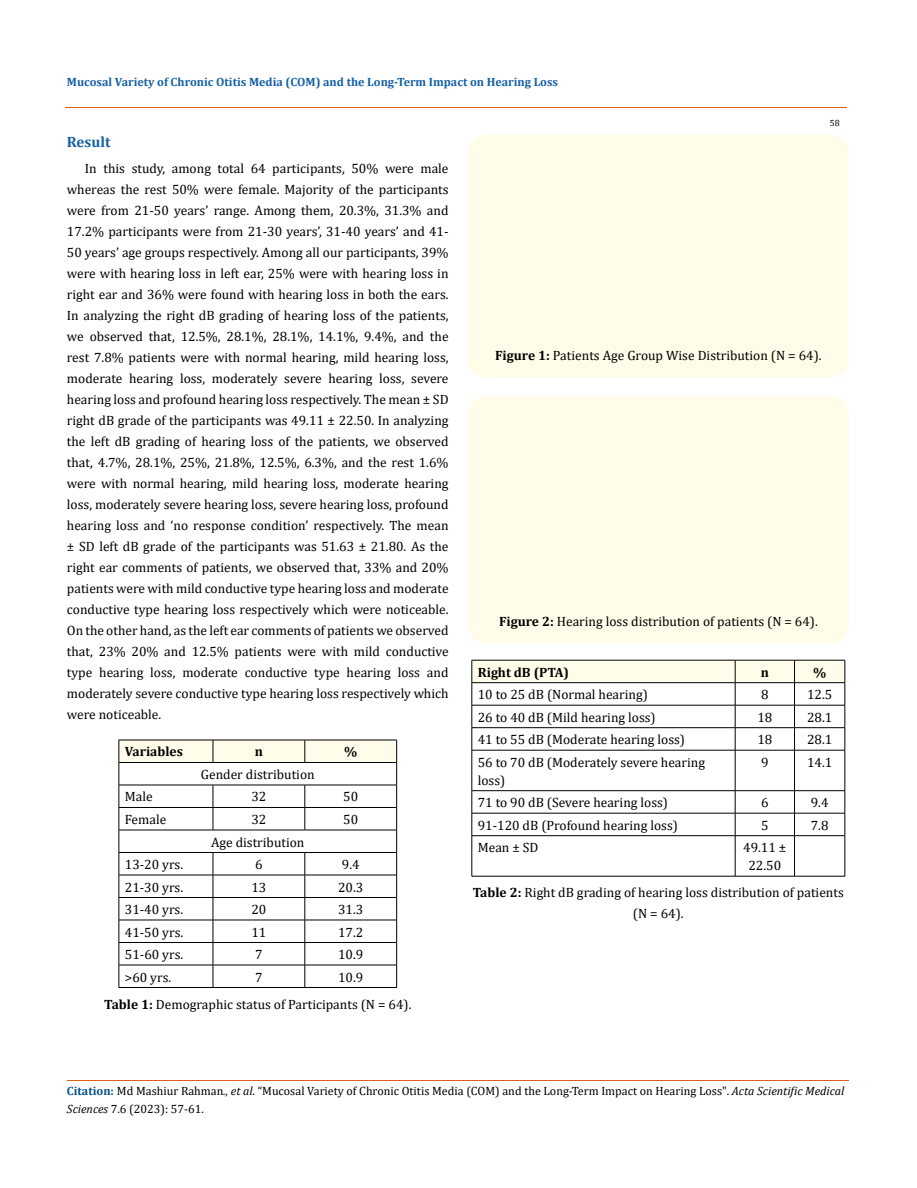
<style>
.page{position:relative;width:917px;height:1188px;background:#fff}
.page>*{position:absolute;margin:0;border:0;box-sizing:border-box;transform-origin:0 0}
.t1{font:700 15px "Cambria";color:#1560a6}
.t2{font:13.5px/21px "Cambria";color:#000}
.t3{font:700 13.5px "Cambria";color:#000}
.t4{font:12px/18px "Cambria";color:#000}
.t5{font:700 12px "Cambria";color:#1560a6}
.t6{font:9px "Cambria";color:#000}
.s1{font-weight:700}
.s2{font-weight:700;color:#035089}
.s3{font-style:italic}
</style>
<div class="page">
<svg style="left:119px;top:740px;width:278px;height:247px"></svg>
<hr style="left:119px;top:987px;width:94px;height:1px;background:#000">
<hr style="left:213px;top:987px;width:92px;height:1px;background:#000">
<hr style="left:305px;top:987px;width:92px;height:1px;background:#000">
<div style="left:468px;top:135px;width:380px;height:243px;background:#fffde9;border-radius:18px"></div>
<div style="left:468px;top:396px;width:380px;height:247px;background:#fffde9;border-radius:18px"></div>
<svg style="left:471px;top:660px;width:374px;height:90px"></svg>
<hr style="left:471px;top:750px;width:264px;height:1px;background:#000">
<hr style="left:471px;top:750px;width:1px;height:41px;background:#000">
<hr style="left:735px;top:750px;width:59px;height:1px;background:#000">
<hr style="left:735px;top:750px;width:1px;height:41px;background:#000">
<hr style="left:794px;top:750px;width:51px;height:1px;background:#000">
<hr style="left:794px;top:750px;width:1px;height:41px;background:#000">
<hr style="left:844px;top:750px;width:1px;height:41px;background:#000">
<hr style="left:471px;top:790px;width:264px;height:1px;background:#000">
<hr style="left:735px;top:790px;width:59px;height:1px;background:#000">
<hr style="left:794px;top:790px;width:51px;height:1px;background:#000">
<hr style="left:471px;top:813px;width:264px;height:1px;background:#000">
<svg style="left:471px;top:791px;width:1px;height:44px"></svg>
<hr style="left:735px;top:813px;width:59px;height:1px;background:#000">
<svg style="left:735px;top:791px;width:1px;height:44px"></svg>
<hr style="left:794px;top:813px;width:51px;height:1px;background:#000">
<svg style="left:794px;top:791px;width:1px;height:44px"></svg>
<svg style="left:844px;top:791px;width:1px;height:44px"></svg>
<hr style="left:471px;top:835px;width:264px;height:1px;background:#000">
<hr style="left:471px;top:836px;width:1px;height:40px;background:#000">
<hr style="left:735px;top:835px;width:59px;height:1px;background:#000">
<hr style="left:735px;top:836px;width:1px;height:40px;background:#000">
<hr style="left:794px;top:835px;width:51px;height:1px;background:#000">
<hr style="left:794px;top:836px;width:1px;height:40px;background:#000">
<hr style="left:844px;top:836px;width:1px;height:40px;background:#000">
<hr style="left:471px;top:876px;width:264px;height:1px;background:#000">
<hr style="left:735px;top:876px;width:59px;height:1px;background:#000">
<hr style="left:794px;top:876px;width:51px;height:1px;background:#000">
<hr style="left:65px;top:108px;width:782px;height:1px;background:#e05d1a">
<hr style="left:67px;top:1080px;width:781px;height:1px;background:#e05d1a">
<p class="t5" style="left:67px;top:73px;width:492px">Mucosal Variety of Chronic Otitis Media (COM) and the Long-Term Impact on Hearing Loss</p>
<p class="t6" style="left:829px;top:118px;width:11px">58</p>
<p class="t1" style="left:67px;top:132px;width:45px">Result</p>
<p class="t2" style="left:67px;top:158px;width:383px;text-align:justify;text-indent:18px">In this study, among total 64 participants, 50% were male whereas the rest 50% were female. Majority of the participants were from 21-50 years’ range. Among them, 20.3%, 31.3% and 17.2% participants were from 21-30 years’, 31-40 years’ and 41- 50 years’ age groups respectively. Among all our participants, 39% were with hearing loss in left ear, 25% were with hearing loss in right ear and 36% were found with hearing loss in both the ears.<br>In analyzing the right dB grading of hearing loss of the patients, we observed that, 12.5%, 28.1%, 28.1%, 14.1%, 9.4%, and the rest 7.8% patients were with normal hearing, mild hearing loss, moderate hearing loss, moderately severe hearing loss, severe hearing loss and profound hearing loss respectively. The mean ± SD right dB grade of the participants was 49.11 ± 22.50. In analyzing the left dB grading of hearing loss of the patients, we observed that, 4.7%, 28.1%, 25%, 21.8%, 12.5%, 6.3%, and the rest 1.6% were with normal hearing, mild hearing loss, moderate hearing loss, moderately severe hearing loss, severe hearing loss, profound hearing loss and ‘no response condition’ respectively. The mean ± SD left dB grade of the participants was 51.63 ± 21.80. As the right ear comments of patients, we observed that, 33% and 20% patients were with mild conductive type hearing loss and moderate conductive type hearing loss respectively which were noticeable.<br>On the other hand, as the left ear comments of patients we observed that, 23% 20% and 12.5% patients were with mild conductive type hearing loss, moderate conductive type hearing loss and moderately severe conductive type hearing loss respectively which were noticeable.</p>
<p class="t3" style="left:125px;top:742px;width:60px">Variables</p>
<p class="t3" style="left:255px;top:742px;width:10px">n</p>
<p class="t3" style="left:344px;top:742px;width:15px">%</p>
<p class="t2" style="left:201px;top:764px;width:115px">Gender distribution</p>
<p class="t2" style="left:125px;top:786px;width:29px">Male</p>
<p class="t2" style="left:251px;top:786px;width:16px">32</p>
<p class="t2" style="left:343px;top:786px;width:16px">50</p>
<p class="t2" style="left:125px;top:809px;width:43px">Female</p>
<p class="t2" style="left:251px;top:809px;width:16px">32</p>
<p class="t2" style="left:343px;top:809px;width:16px">50</p>
<p class="t2" style="left:211px;top:831px;width:95px">Age distribution</p>
<p class="t2" style="left:125px;top:854px;width:60px">13-20 yrs.</p>
<p class="t2" style="left:255px;top:854px;width:9px">6</p>
<p class="t2" style="left:342px;top:854px;width:19px">9.4</p>
<p class="t2" style="left:125px;top:876px;width:60px">21-30 yrs.</p>
<p class="t2" style="left:251px;top:876px;width:16px">13</p>
<p class="t2" style="left:338px;top:876px;width:27px">20.3</p>
<p class="t2" style="left:125px;top:899px;width:60px">31-40 yrs.</p>
<p class="t2" style="left:251px;top:899px;width:16px">20</p>
<p class="t2" style="left:338px;top:899px;width:27px">31.3</p>
<p class="t2" style="left:125px;top:921px;width:60px">41-50 yrs.</p>
<p class="t2" style="left:251px;top:921px;width:16px">11</p>
<p class="t2" style="left:338px;top:921px;width:27px">17.2</p>
<p class="t2" style="left:125px;top:944px;width:60px">51-60 yrs.</p>
<p class="t2" style="left:255px;top:944px;width:9px">7</p>
<p class="t2" style="left:338px;top:944px;width:27px">10.9</p>
<p class="t2" style="left:125px;top:966px;width:48px">&gt;60 yrs.</p>
<p class="t2" style="left:255px;top:966px;width:9px">7</p>
<p class="t2" style="left:104px;top:963px;width:309px;line-height:27.2px;text-indent:234px">10.9<br><span class="s1">Table 1:</span> Demographic status of Participants (N = 64).</p>
<p class="t2" style="left:495px;top:345px;width:328px"><span class="s1">Figure 1:</span> Patients Age Group Wise Distribution (N = 64).</p>
<p class="t2" style="left:499px;top:611px;width:320px"><span class="s1">Figure 2:</span> Hearing loss distribution of patients (N = 64).</p>
<p class="t3" style="left:478px;top:663px;width:93px">Right dB (PTA)</p>
<p class="t3" style="left:760px;top:663px;width:10px">n</p>
<p class="t3" style="left:813px;top:663px;width:15px">%</p>
<p class="t2" style="left:478px;top:684px;width:172px">10 to 25 dB (Normal hearing)</p>
<p class="t2" style="left:761px;top:684px;width:9px">8</p>
<p class="t2" style="left:807px;top:684px;width:27px">12.5</p>
<p class="t2" style="left:478px;top:707px;width:179px">26 to 40 dB (Mild hearing loss)</p>
<p class="t2" style="left:757px;top:707px;width:16px">18</p>
<p class="t2" style="left:807px;top:707px;width:27px">28.1</p>
<p class="t2" style="left:478px;top:729px;width:209px">41 to 55 dB (Moderate hearing loss)</p>
<p class="t2" style="left:757px;top:729px;width:16px">18</p>
<p class="t2" style="left:807px;top:729px;width:27px">28.1</p>
<p class="t2" style="left:478px;top:753px;width:229px;line-height:18px">56 to 70 dB (Moderately severe hearing loss)</p>
<p class="t2" style="left:761px;top:752px;width:9px">9</p>
<p class="t2" style="left:807px;top:752px;width:27px">14.1</p>
<p class="t2" style="left:478px;top:792px;width:192px">71 to 90 dB (Severe hearing loss)</p>
<p class="t2" style="left:761px;top:792px;width:9px">6</p>
<p class="t2" style="left:810px;top:792px;width:19px">9.4</p>
<p class="t2" style="left:478px;top:815px;width:202px">91-120 dB (Profound hearing loss)</p>
<p class="t2" style="left:761px;top:815px;width:9px">5</p>
<p class="t2" style="left:810px;top:815px;width:19px">7.8</p>
<p class="t2" style="left:478px;top:837px;width:62px">Mean ± SD</p>
<p class="t2" style="left:743px;top:839px;width:45px;line-height:18px;text-align:center">49.11 ±<br>22.50</p>
<p class="t2" style="left:472px;top:882px;width:372px;text-align:center"><span class="s1">Table 2:</span> Right dB grading of hearing loss distribution of patients (N = 64).</p>
<p class="t4" style="left:67px;top:1082px;width:779px"><span class="s2">Citation:</span> Md Mashiur Rahman<span class="s3">., et al.</span> “Mucosal Variety of Chronic Otitis Media (COM) and the Long-Term Impact on Hearing Loss". <span class="s3">Acta Scientific Medical<br>Sciences</span> 7.6 (2023): 57-61.</p>
</div>
